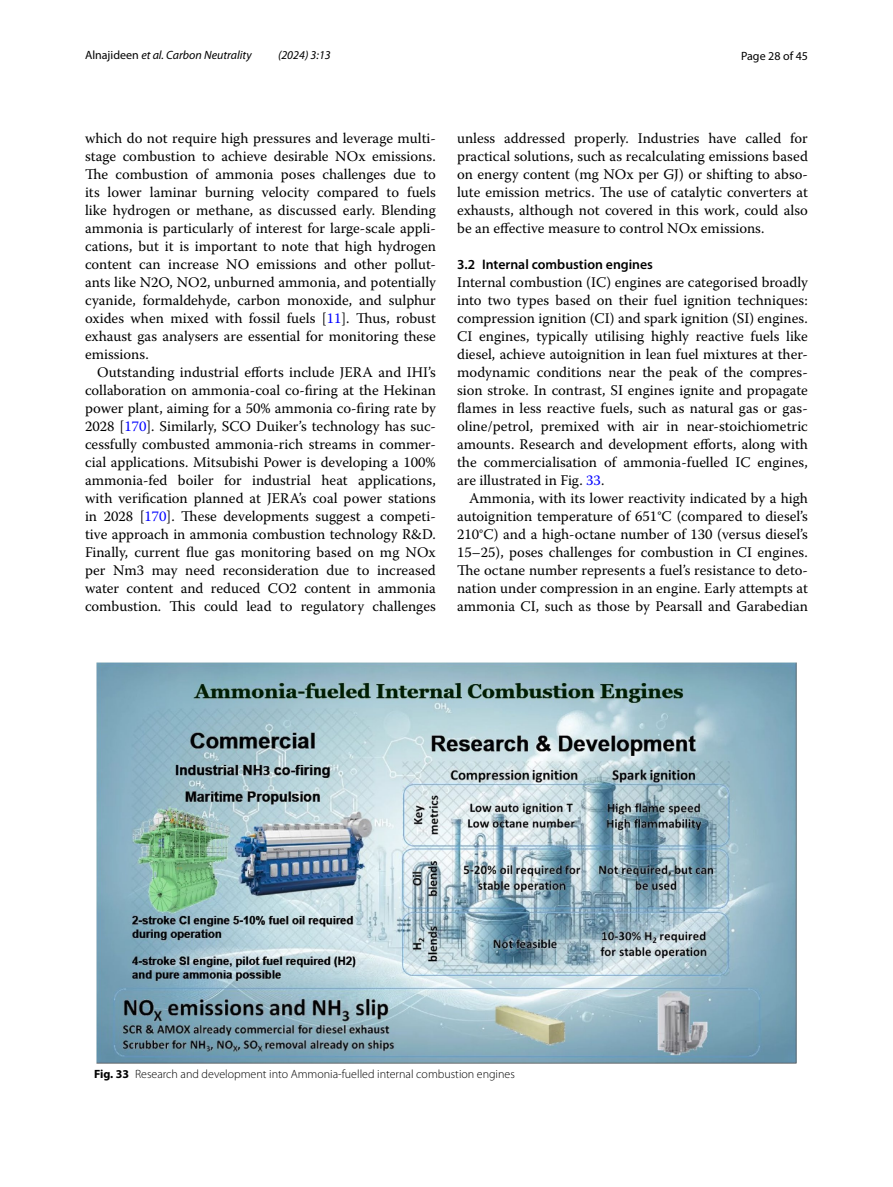
<style>
.page{position:relative;width:893px;height:1187px;background:#fff}
.page>*{position:absolute;margin:0;border:0;box-sizing:border-box;transform-origin:0 0}
.t1{font:14.7px/18px "Warnock Pro";color:#000;text-align:justify}
.t2{font:600 13.8px "Myriad Pro";color:#000}
.t3{font:300 12px "Myriad Pro";color:#000}
.t4{font:italic 12px "Myriad Pro";color:#000}
.t5{font:12px "Myriad Pro";color:#000}
.s1{font-style:normal}
.s2{color:#00f}
.s3{font-weight:700}
</style>
<div class="page">
<img style="left:96px;top:662px;width:701px;height:401px">
<p class="t4" style="left:85px;top:48px;width:168px"><span class="s1">Alnajideen</span> et al. Carbon Neutrality</p>
<p class="t4" style="left:278px;top:48px;width:54px">(2024) 3:13</p>
<p class="t5" style="left:741px;top:48px;width:68px">Page 28 of 45</p>
<p class="t1" style="left:85px;top:128px;width:352px">which do not require high pressures and leverage multi&shy;stage combustion to achieve desirable NOx emissions.<br>The combustion of ammonia poses challenges due to its lower laminar burning velocity compared to fuels like hydrogen or methane, as discussed early. Blending ammonia is particularly of interest for large-scale appli&shy;cations, but it is important to note that high hydrogen content can increase NO emissions and other pollut&shy;ants like N2O, NO2, unburned ammonia, and potentially cyanide, formaldehyde, carbon monoxide, and sulphur oxides when mixed with fossil fuels [<span class="s2">11</span>]. Thus, robust exhaust gas analysers are essential for monitoring these emissions.</p>
<p class="t1" style="left:85px;top:362px;width:352px;text-indent:12px">Outstanding industrial efforts include JERA and IHI’s collaboration on ammonia-coal co-firing at the Hekinan power plant, aiming for a 50% ammonia co-firing rate by 2028 [<span class="s2">170</span>]. Similarly, SCO Duiker’s technology has suc&shy;cessfully combusted ammonia-rich streams in commer&shy;cial applications. Mitsubishi Power is developing a 100% ammonia-fed boiler for industrial heat applications, with verification planned at JERA’s coal power stations in 2028 [<span class="s2">170</span>]. These developments suggest a competi&shy;tive approach in ammonia combustion technology R&amp;D.<br>Finally, current flue gas monitoring based on mg NOx per Nm3 may need reconsideration due to increased water content and reduced CO2 content in ammonia combustion. This could lead to regulatory challenges</p>
<p class="t1" style="left:457px;top:128px;width:352px">unless addressed properly. Industries have called for practical solutions, such as recalculating emissions based on energy content (mg NOx per GJ) or shifting to abso&shy;lute emission metrics. The use of catalytic converters at exhausts, although not covered in this work, could also be an effective measure to control NOx emissions.</p>
<p class="t2" style="left:457px;top:255px;width:197px">3.2 Internal combustion engines</p>
<p class="t1" style="left:457px;top:272px;width:352px">Internal combustion (IC) engines are categorised broadly into two types based on their fuel ignition techniques: compression ignition (CI) and spark ignition (SI) engines.<br>CI engines, typically utilising highly reactive fuels like diesel, achieve autoignition in lean fuel mixtures at ther&shy;modynamic conditions near the peak of the compres&shy;sion stroke. In contrast, SI engines ignite and propagate flames in less reactive fuels, such as natural gas or gas&shy;oline/petrol, premixed with air in near-stoichiometric amounts. Research and development efforts, along with the commercialisation of ammonia-fuelled IC engines, are illustrated in Fig. <span class="s2">33</span>.</p>
<p class="t1" style="left:457px;top:488px;width:352px;text-indent:12px">Ammonia, with its lower reactivity indicated by a high autoignition temperature of 651°C (compared to diesel’s 210°C) and a high-octane number of 130 (versus diesel’s 15–25), poses challenges for combustion in CI engines.<br>The octane number represents a fuel’s resistance to deto&shy;nation under compression in an engine. Early attempts at ammonia CI, such as those by Pearsall and Garabedian</p>
<p class="t3" style="left:94px;top:1067px;width:422px"><span class="s3">Fig. 33</span> Research and development into Ammonia-fuelled internal combustion engines</p>
</div>
